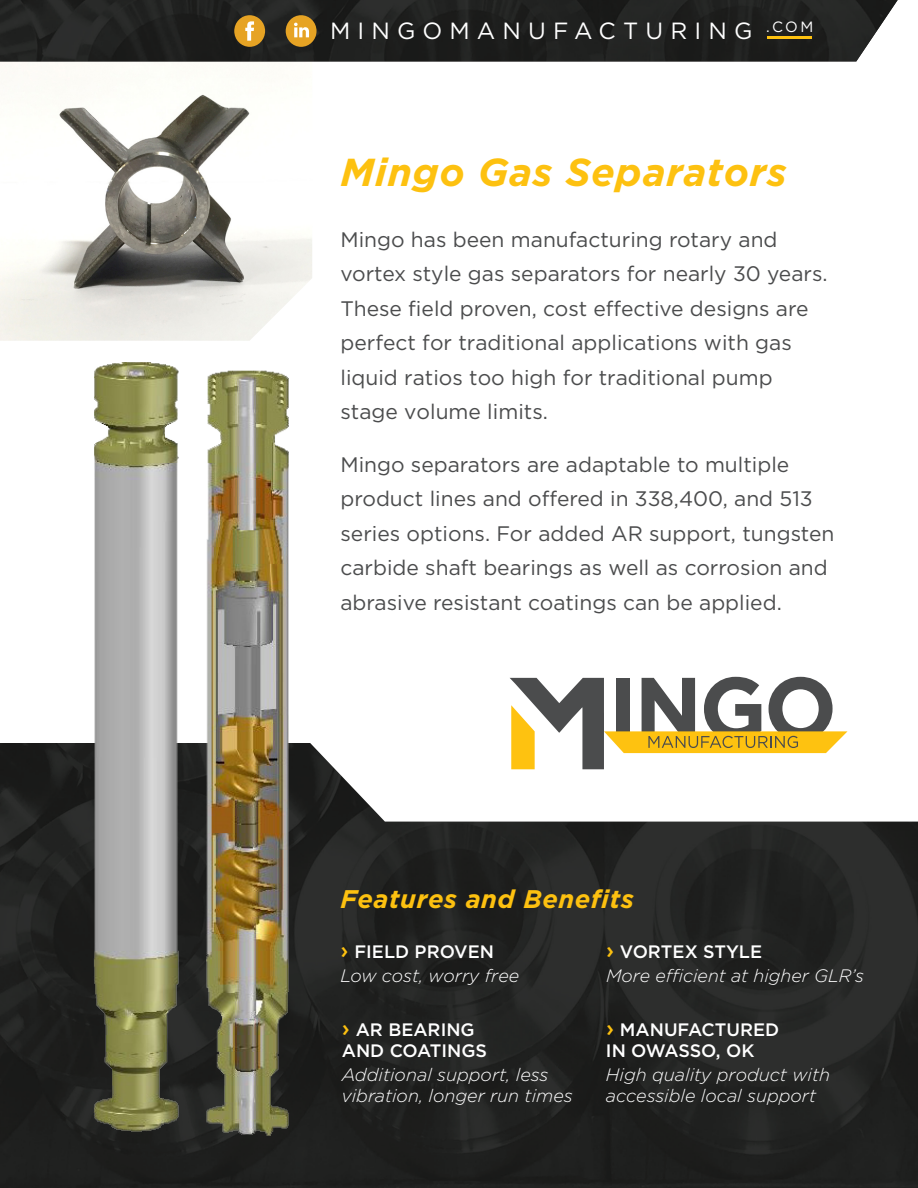
<style>
.page{position:relative;width:918px;height:1188px;background:#fff}
.page>*{position:absolute;margin:0;border:0;box-sizing:border-box;transform-origin:0 0}
.t1{font:italic 700 39px "Gotham";letter-spacing:.02em;color:#fdc110}
.t2{font:italic 700 25.5px "Gotham";letter-spacing:.025em;color:#fdc110}
.t3{font:23.4px "Gotham";letter-spacing:.305em;color:#fff}
.t4{font:21px/34.5px "Gotham";color:#4b4c4d}
.t5{font:italic 300 18px/21px "Gotham";color:#fff}
.t6{font:500 18px "Gotham";color:#fff}
.t7{font:14.85px "Gotham";color:#fff}
.s1{font-size:22.5px;color:#fdc110}
</style>
<div class="page">
<img style="left:0;top:61px;width:312px;height:280px">
<img style="left:0;top:743px;width:918px;height:445px">
<svg style="left:307px;top:743px;width:611px;height:79px"></svg>
<svg style="left:510px;top:677px;width:338px;height:92px"></svg>
<img style="left:0;top:0;width:898px;height:61px">
<div style="left:234px;top:15px;width:31px;height:32px;background:#e6a324;border-radius:50%"></div>
<svg style="left:245px;top:21px;width:9px;height:20px"></svg>
<div style="left:286px;top:15px;width:31px;height:32px;background:#e6a324;border-radius:50%"></div>
<svg style="left:294px;top:23px;width:15px;height:14px"></svg>
<hr style="left:768px;top:37px;width:44px;height:2px;background:#fdc110">
<img style="left:94px;top:362px;width:195px;height:774px">
<p class="t3" style="left:330px;top:15px;width:424px">MINGOMANUFACTURING</p>
<p class="t7" style="left:766px;top:17px;width:49px">.COM</p>
<p class="t1" style="left:340px;top:146px;width:448px">Mingo Gas Separators</p>
<p class="t4" style="left:340px;top:222px;width:489px">Mingo has been manufacturing rotary and vortex style gas separators for nearly 30 years.<br>These field proven, cost effective designs are perfect for traditional applications with gas liquid ratios too high for traditional pump stage volume limits.</p>
<p class="t4" style="left:340px;top:447px;width:496px">Mingo separators are adaptable to multiple product lines and offered in 338,400, and 513 series options. For added AR support, tungsten carbide shaft bearings as well as corrosion and abrasive resistant coatings can be applied.</p>
<p class="t2" style="left:340px;top:882px;width:295px">Features and Benefits</p>
<p class="t6" style="left:340px;top:940px;width:155px"><span class="s1">›</span> FIELD PROVEN</p>
<p class="t5" style="left:340px;top:965px;width:180px">Low cost, worry free</p>
<p class="t6" style="left:606px;top:940px;width:158px"><span class="s1">›</span> VORTEX STYLE</p>
<p class="t5" style="left:606px;top:965px;width:259px">More efficient at higher GLR’s</p>
<p class="t6" style="left:342px;top:1018px;width:134px"><span class="s1">›</span> AR BEARING</p>
<p class="t6" style="left:342px;top:1039px;width:147px">AND COATINGS</p>
<p class="t5" style="left:342px;top:1064px;width:232px">Additional support, less vibration, longer run times</p>
<p class="t6" style="left:606px;top:1018px;width:175px"><span class="s1">›</span> MANUFACTURED</p>
<p class="t6" style="left:606px;top:1039px;width:150px">IN OWASSO, OK</p>
<p class="t5" style="left:606px;top:1064px;width:226px">High quality product with accessible local support</p>
</div>
